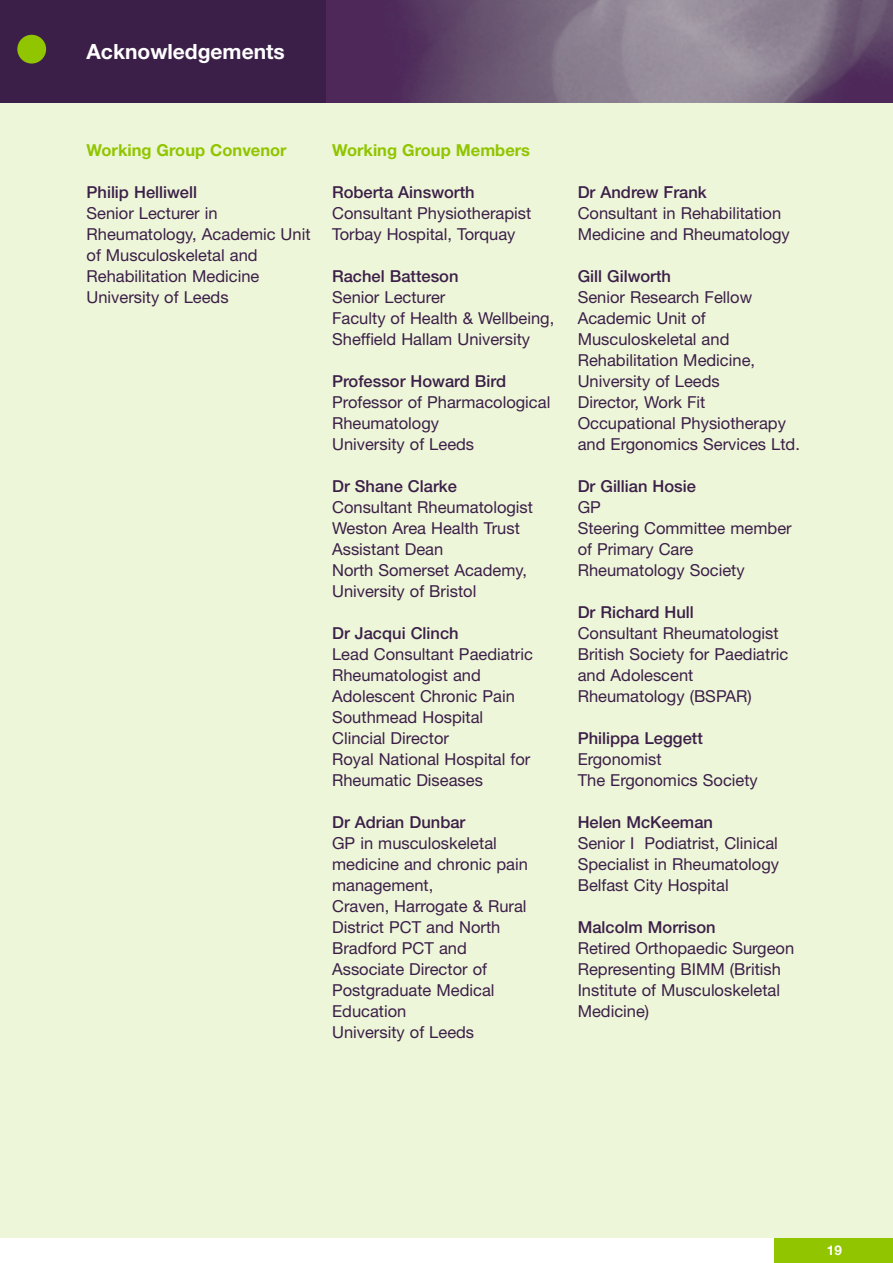
<style>
.page{position:relative;width:893px;height:1263px;background:#fff}
.page>*{position:absolute;margin:0;border:0;box-sizing:border-box;transform-origin:0 0}
.t1{font:700 21px "Helvetica Neue";color:#fff}
.t2{font:16.5px/21px "Helvetica Neue";color:#3b1f48}
.t3{font:500 16.5px "Helvetica Neue";color:#3b1f48}
.t4{font:700 16.5px "Helvetica Neue";color:#90c500}
.t5{font:700 13.5px "Helvetica Neue";color:#fff}
</style>
<div class="page">
<div style="left:0;top:102px;width:893px;height:1135px;background:#eef6d9"></div>
<div style="left:774px;top:1238px;width:119px;height:25px;background:#90c500"></div>
<div style="left:0;top:0;width:332px;height:102px;background:#3b1f48"></div>
<img style="left:326px;top:0;width:567px;height:102px">
<div style="left:17px;top:35px;width:29px;height:29px;background:#90c500;border-radius:50%"></div>
<p class="t1" style="left:87px;top:44px;width:200px">Acknowledgements</p>
<p class="t4" style="left:87px;top:144px;width:202px">Working Group Convenor</p>
<p class="t3" style="left:87px;top:186px;width:112px">Philip Helliwell</p>
<p class="t2" style="left:87px;top:204px;width:226px">Senior Lecturer in<br>Rheumatology, Academic Unit of Musculoskeletal and<br>Rehabilitation Medicine<br>University of Leeds</p>
<p class="t4" style="left:332px;top:144px;width:199px">Working Group Members</p>
<p class="t3" style="left:332px;top:186px;width:144px">Roberta Ainsworth</p>
<p class="t2" style="left:332px;top:204px;width:201px">Consultant Physiotherapist<br>Torbay Hospital, Torquay</p>
<p class="t3" style="left:332px;top:270px;width:128px">Rachel Batteson</p>
<p class="t2" style="left:332px;top:288px;width:224px">Senior Lecturer<br>Faculty of Health &amp; Wellbeing,<br>Sheffield Hallam University</p>
<p class="t3" style="left:332px;top:375px;width:175px">Professor Howard Bird</p>
<p class="t2" style="left:332px;top:393px;width:220px">Professor of Pharmacological<br>Rheumatology<br>University of Leeds</p>
<p class="t3" style="left:332px;top:480px;width:126px">Dr Shane Clarke</p>
<p class="t2" style="left:332px;top:498px;width:202px">Consultant Rheumatologist<br>Weston Area Health Trust<br>Assistant Dean<br>North Somerset Academy,<br>University of Bristol</p>
<p class="t3" style="left:332px;top:627px;width:128px">Dr Jacqui Clinch</p>
<p class="t2" style="left:332px;top:645px;width:202px">Lead Consultant Paediatric<br>Rheumatologist and<br>Adolescent Chronic Pain<br>Southmead Hospital<br>Clincial Director<br>Royal National Hospital for<br>Rheumatic Diseases</p>
<p class="t3" style="left:332px;top:816px;width:135px">Dr Adrian Dunbar</p>
<p class="t2" style="left:332px;top:834px;width:197px">GP in musculoskeletal medicine and chronic pain management,<br>Craven, Harrogate &amp; Rural<br>District PCT and North<br>Bradford PCT and<br>Associate Director of<br>Postgraduate Medical<br>Education<br>University of Leeds</p>
<p class="t3" style="left:578px;top:186px;width:130px">Dr Andrew Frank</p>
<p class="t2" style="left:578px;top:204px;width:214px">Consultant in Rehabilitation<br>Medicine and Rheumatology</p>
<p class="t3" style="left:578px;top:270px;width:95px">Gill Gilworth</p>
<p class="t2" style="left:578px;top:288px;width:224px">Senior Research Fellow<br>Academic Unit of<br>Musculoskeletal and<br>Rehabilitation Medicine,<br>University of Leeds<br>Director, Work Fit<br>Occupational Physiotherapy and Ergonomics Services Ltd.</p>
<p class="t3" style="left:578px;top:480px;width:120px">Dr Gillian Hosie</p>
<p class="t2" style="left:578px;top:498px;width:215px">GP<br>Steering Committee member of Primary Care<br>Rheumatology Society</p>
<p class="t3" style="left:578px;top:606px;width:118px">Dr Richard Hull</p>
<p class="t2" style="left:578px;top:624px;width:212px">Consultant Rheumatologist<br>British Society for Paediatric and Adolescent<br>Rheumatology (BSPAR)</p>
<p class="t3" style="left:578px;top:732px;width:127px">Philippa Leggett</p>
<p class="t2" style="left:578px;top:750px;width:182px">Ergonomist<br>The Ergonomics Society</p>
<p class="t3" style="left:578px;top:816px;width:137px">Helen McKeeman</p>
<p class="t2" style="left:578px;top:834px;width:203px;text-align:justify">Senior I Podiatrist, Clinical Specialist in Rheumatology Belfast City Hospital</p>
<p class="t3" style="left:578px;top:921px;width:140px">Malcolm Morrison</p>
<p class="t2" style="left:578px;top:939px;width:218px">Retired Orthopaedic Surgeon<br>Representing BIMM (British<br>Institute of Musculoskeletal<br>Medicine)</p>
<p class="t5" style="left:827px;top:1245px;width:17px">19</p>
</div>
